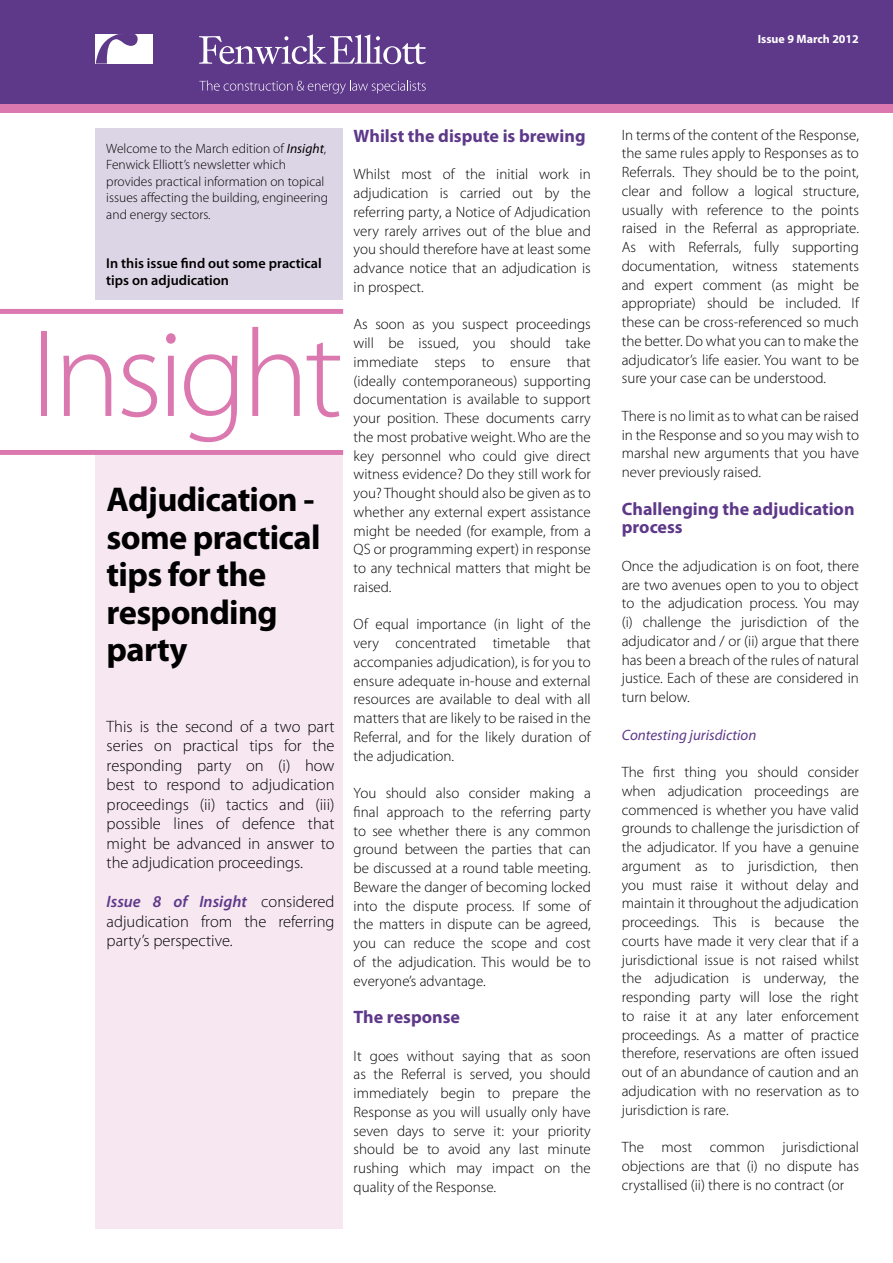
<style>
.page{position:relative;width:893px;height:1263px;background:#fff}
.page>*{position:absolute;margin:0;border:0;box-sizing:border-box;transform-origin:0 0}
.t1{font:300 125.4px "Myriad Pro";letter-spacing:-.04em;color:#db78b0}
.t2{font:700 34.5px/37.5px "Myriad Pro";letter-spacing:-.02em;color:#000}
.t3{font:700 18px/18.8px "Myriad Pro";color:#5e398a}
.t4{font:300 16.5px/19.5px "Myriad Pro";color:#000;text-align:justify}
.t5{font:300 15px/18.8px "Myriad Pro";color:#000;text-align:justify}
.t6{font:italic 15px "Myriad Pro";color:#5e398a}
.t7{font:600 14.25px/16.5px "Myriad Pro";color:#000}
.t8{font:300 13.5px/16.5px "Myriad Pro";color:#000}
.t9{font:700 12px "Myriad Pro";color:#fff}
.s1{font-weight:400;font-style:italic}
.s2{font-weight:600;font-style:italic;color:#5e398a}
</style>
<div class="page">
<div style="left:96px;top:452px;width:247px;height:777px;background:#f7e7f1"></div>
<div style="left:96px;top:128px;width:247px;height:172px;background:#dcd5e6"></div>
<div style="left:0;top:0;width:893px;height:107px;background:#5e398a"></div>
<svg style="left:199px;top:34px;width:227px;height:30px"></svg>
<div style="left:96px;top:34px;width:57px;height:30px;background:#fff"></div>
<svg style="left:96px;top:34px;width:42px;height:30px"></svg>
<svg style="left:199px;top:80px;width:227px;height:14px"></svg>
<div style="left:0;top:105px;width:893px;height:8px;background:#db78b0"></div>
<div style="left:0;top:309px;width:343px;height:5px;background:#db78b0"></div>
<div style="left:0;top:450px;width:343px;height:5px;background:#db78b0"></div>
<p class="t9" style="left:758px;top:31px;width:103px">Issue 9 March 2012</p>
<p class="t8" style="left:106px;top:140px;width:223px">Welcome to the March edition of <span class="s1">Insight</span>, Fenwick Elliott’s newsletter which provides practical information on topical issues affecting the building, engineering and energy sectors.</p>
<p class="t7" style="left:106px;top:255px;width:217px">In this issue find out some practical tips on adjudication</p>
<h1 class="t1" style="left:30px;top:299px;width:314px">Insight</h1>
<h2 class="t2" style="left:107px;top:479px;width:215px">Adjudication - some practical tips for the responding party</h2>
<p class="t4" style="left:107px;top:716px;width:229px">This is the second of a two part series on practical tips for the responding party on (i) how best to respond to adjudication proceedings (ii) tactics and (iii) possible lines of defence that might be advanced in answer to the adjudication proceedings.</p>
<p class="t4" style="left:107px;top:892px;width:229px"><span class="s2">Issue 8 of Insight</span> considered adjudication from the referring party’s perspective.</p>
<p class="t3" style="left:354px;top:126px;width:233px">Whilst the dispute is brewing</p>
<p class="t5" style="left:354px;top:165px;width:239px">Whilst most of the initial work in adjudication is carried out by the referring party, a Notice of Adjudication very rarely arrives out of the blue and you should therefore have at least some advance notice that an adjudication is in prospect.</p>
<p class="t5" style="left:354px;top:315px;width:239px">As soon as you suspect proceedings will be issued, you should take immediate steps to ensure that (ideally contemporaneous) supporting documentation is available to support your position. These documents carry the most probative weight. Who are the key personnel who could give direct witness evidence? Do they still work for you? Thought should also be given as to whether any external expert assistance might be needed (for example, from a QS or programming expert) in response to any technical matters that might be raised.</p>
<p class="t5" style="left:354px;top:615px;width:239px">Of equal importance (in light of the very concentrated timetable that accompanies adjudication), is for you to ensure adequate in-house and external resources are available to deal with all matters that are likely to be raised in the Referral, and for the likely duration of the adjudication.</p>
<p class="t5" style="left:354px;top:784px;width:239px">You should also consider making a final approach to the referring party to see whether there is any common ground between the parties that can be discussed at a round table meeting.<br>Beware the danger of becoming locked into the dispute process. If some of the matters in dispute can be agreed, you can reduce the scope and cost of the adjudication. This would be to everyone’s advantage.</p>
<p class="t3" style="left:354px;top:1007px;width:108px">The response</p>
<p class="t5" style="left:354px;top:1046px;width:239px">It goes without saying that as soon as the Referral is served, you should immediately begin to prepare the Response as you will usually only have seven days to serve it: your priority should be to avoid any last minute rushing which may impact on the quality of the Response.</p>
<p class="t5" style="left:622px;top:125px;width:239px">In terms of the content of the Response, the same rules apply to Responses as to Referrals. They should be to the point, clear and follow a logical structure, usually with reference to the points raised in the Referral as appropriate.<br>As with Referrals, fully supporting documentation, witness statements and expert comment (as might be appropriate) should be included. If these can be cross-referenced so much the better. Do what you can to make the adjudicator’s life easier. You want to be sure your case can be understood.</p>
<p class="t5" style="left:622px;top:406px;width:239px">There is no limit as to what can be raised in the Response and so you may wish to marshal new arguments that you have never previously raised.</p>
<p class="t3" style="left:622px;top:498px;width:234px">Challenging the adjudication process</p>
<p class="t5" style="left:622px;top:556px;width:239px">Once the adjudication is on foot, there are two avenues open to you to object to the adjudication process. You may (i) challenge the jurisdiction of the adjudicator and / or (ii) argue that there has been a breach of the rules of natural justice. Each of these are considered in turn below.</p>
<p class="t6" style="left:622px;top:725px;width:136px">Contesting jurisdiction</p>
<p class="t5" style="left:622px;top:763px;width:239px">The first thing you should consider when adjudication proceedings are commenced is whether you have valid grounds to challenge the jurisdiction of the adjudicator. If you have a genuine argument as to jurisdiction, then you must raise it without delay and maintain it throughout the adjudication proceedings. This is because the courts have made it very clear that if a jurisdictional issue is not raised whilst the adjudication is underway, the responding party will lose the right to raise it at any later enforcement proceedings. As a matter of practice therefore, reservations are often issued out of an abundance of caution and an adjudication with no reservation as to jurisdiction is rare.</p>
<p class="t5" style="left:622px;top:1138px;width:239px">The most common jurisdictional objections are that (i) no dispute has crystallised (ii) there is no contract (or</p>
</div>
